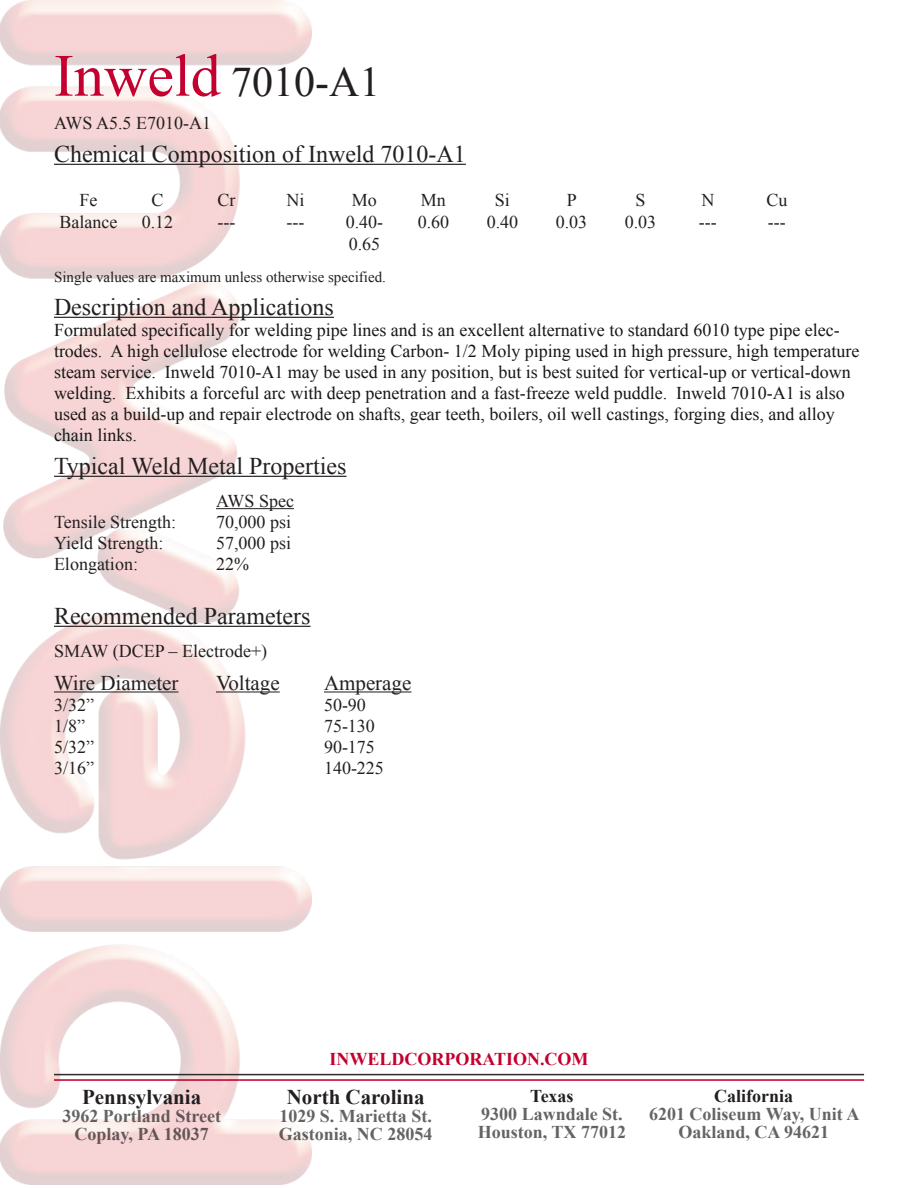
<style>
.page{position:relative;width:918px;height:1188px;background:#fff}
.page>*{position:absolute;margin:0;border:0;box-sizing:border-box;transform-origin:0 0}
.t1{font:42px "Times New Roman";color:#231f20}
.t2{font:24px "Times New Roman";color:#231f20}
.t3{font:21px "Times New Roman";color:#231f20}
.t4{font:700 21px "Times New Roman";color:#231f20}
.t5{font:18px/21px "Times New Roman";color:#181717}
.t6{font:18px/21.6px "Times New Roman";color:#231f20;text-align:center}
.t7{font:700 18px/18px "Times New Roman";color:rgb(35 31 32/.7);text-align:center}
.t8{font:700 18px "Times New Roman";color:#c3002f}
.t9{font:700 18px "Times New Roman";color:#231f20}
.t10{font:15px "Times New Roman";color:#231f20}
.s1{font-size:60px;color:#c3002f}
</style>
<div class="page">
<img style="left:0;top:0;width:312px;height:1185px">
<hr style="left:54px;top:1079px;width:810px;height:2px;background:#c3002f">
<hr style="left:54px;top:1074px;width:810px;height:1px;background:#2e2a25">
<hr style="left:54px;top:164px;width:412px;height:1px;background:#231f20">
<hr style="left:54px;top:317px;width:280px;height:1px;background:#231f20">
<hr style="left:54px;top:476px;width:293px;height:1px;background:#231f20">
<hr style="left:216px;top:508px;width:78px;height:1px;background:#231f20">
<hr style="left:54px;top:626px;width:257px;height:1px;background:#231f20">
<hr style="left:54px;top:691px;width:125px;height:1px;background:#231f20">
<hr style="left:216px;top:691px;width:64px;height:1px;background:#231f20">
<hr style="left:324px;top:691px;width:87px;height:1px;background:#231f20">
<h1 class="t1" style="left:54px;top:53px;width:328px"><span class="s1">Inweld</span> 7010-A1</h1>
<p class="t6" style="left:54px;top:112px;width:159px">AWS A5.5 E7010-A1</p>
<h2 class="t2" style="left:54px;top:138px;width:413px">Chemical Composition of Inweld 7010-A1</h2>
<p class="t6" style="left:60px;top:189px;width:59px">Fe<br>Balance</p>
<p class="t6" style="left:142px;top:189px;width:33px">C<br>0.12</p>
<p class="t6" style="left:217px;top:189px;width:19px;text-align:left">Cr ---</p>
<p class="t6" style="left:286px;top:189px;width:19px;text-align:left">Ni ---</p>
<p class="t6" style="left:346px;top:189px;width:39px">Mo<br>0.40-<br>0.65</p>
<p class="t6" style="left:418px;top:189px;width:33px;text-align:left">Mn<br>0.60</p>
<p class="t6" style="left:487px;top:189px;width:33px">Si<br>0.40</p>
<p class="t6" style="left:556px;top:189px;width:33px">P<br>0.03</p>
<p class="t6" style="left:625px;top:189px;width:33px">S<br>0.03</p>
<p class="t6" style="left:699px;top:189px;width:19px;text-align:left">N ---</p>
<p class="t6" style="left:766px;top:189px;width:23px;text-align:left">Cu ---</p>
<p class="t10" style="left:54px;top:267px;width:334px">Single values are maximum unless otherwise specified.</p>
<h2 class="t2" style="left:54px;top:291px;width:281px">Description and Applications</h2>
<p class="t5" style="left:54px;top:319px;width:807px">Formulated specifically for welding pipe lines and is an excellent alternative to standard 6010 type pipe elec&shy;trodes. A high cellulose electrode for welding Carbon- 1/2 Moly piping used in high pressure, high temperature steam service. Inweld 7010-A1 may be used in any position, but is best suited for vertical-up or vertical-down welding. Exhibits a forceful arc with deep penetration and a fast-freeze weld puddle. Inweld 7010-A1 is also used as a build-up and repair electrode on shafts, gear teeth, boilers, oil well castings, forging dies, and alloy chain links.</p>
<h2 class="t2" style="left:54px;top:450px;width:294px">Typical Weld Metal Properties</h2>
<p class="t6" style="left:216px;top:490px;width:80px">AWS Spec</p>
<p class="t6" style="left:54px;top:511px;width:124px">Tensile Strength:</p>
<p class="t6" style="left:216px;top:511px;width:77px">70,000 psi</p>
<p class="t6" style="left:54px;top:532px;width:111px">Yield Strength:</p>
<p class="t6" style="left:216px;top:532px;width:77px">57,000 psi</p>
<p class="t6" style="left:54px;top:553px;width:86px">Elongation:</p>
<p class="t6" style="left:216px;top:553px;width:34px">22%</p>
<h2 class="t2" style="left:54px;top:600px;width:258px">Recommended Parameters</h2>
<p class="t6" style="left:54px;top:640px;width:215px">SMAW (DCEP – Electrode+)</p>
<p class="t3" style="left:54px;top:669px;width:126px">Wire Diameter</p>
<p class="t3" style="left:216px;top:669px;width:65px">Voltage</p>
<p class="t3" style="left:324px;top:669px;width:89px">Amperage</p>
<p class="t6" style="left:54px;top:694px;width:41px">3/32”</p>
<p class="t6" style="left:324px;top:694px;width:43px">50-90</p>
<p class="t6" style="left:54px;top:715px;width:32px">1/8”</p>
<p class="t6" style="left:324px;top:715px;width:52px">75-130</p>
<p class="t6" style="left:54px;top:736px;width:41px">5/32”</p>
<p class="t6" style="left:324px;top:736px;width:52px">90-175</p>
<p class="t6" style="left:54px;top:757px;width:41px">3/16”</p>
<p class="t6" style="left:324px;top:757px;width:61px">140-225</p>
<p class="t4" style="left:82px;top:1083px;width:121px">Pennsylvania</p>
<p class="t7" style="left:62px;top:1107px;width:160px">3962 Portland Street<br>Coplay, PA 18037</p>
<p class="t8" style="left:329px;top:1046px;width:261px">INWELDCORPORATION.COM</p>
<p class="t4" style="left:287px;top:1083px;width:139px">North Carolina</p>
<p class="t7" style="left:279px;top:1107px;width:155px;text-align:left">1029 S. Marietta St.<br>Gastonia, NC 28054</p>
<p class="t9" style="left:530px;top:1084px;width:45px">Texas</p>
<p class="t7" style="left:478px;top:1105px;width:150px;text-align:left">9300 Lawndale St.<br>Houston, TX 77012</p>
<p class="t9" style="left:714px;top:1084px;width:81px">California</p>
<p class="t7" style="left:649px;top:1105px;width:212px">6201 Coliseum Way, Unit A<br>Oakland, CA 94621</p>
</div>
